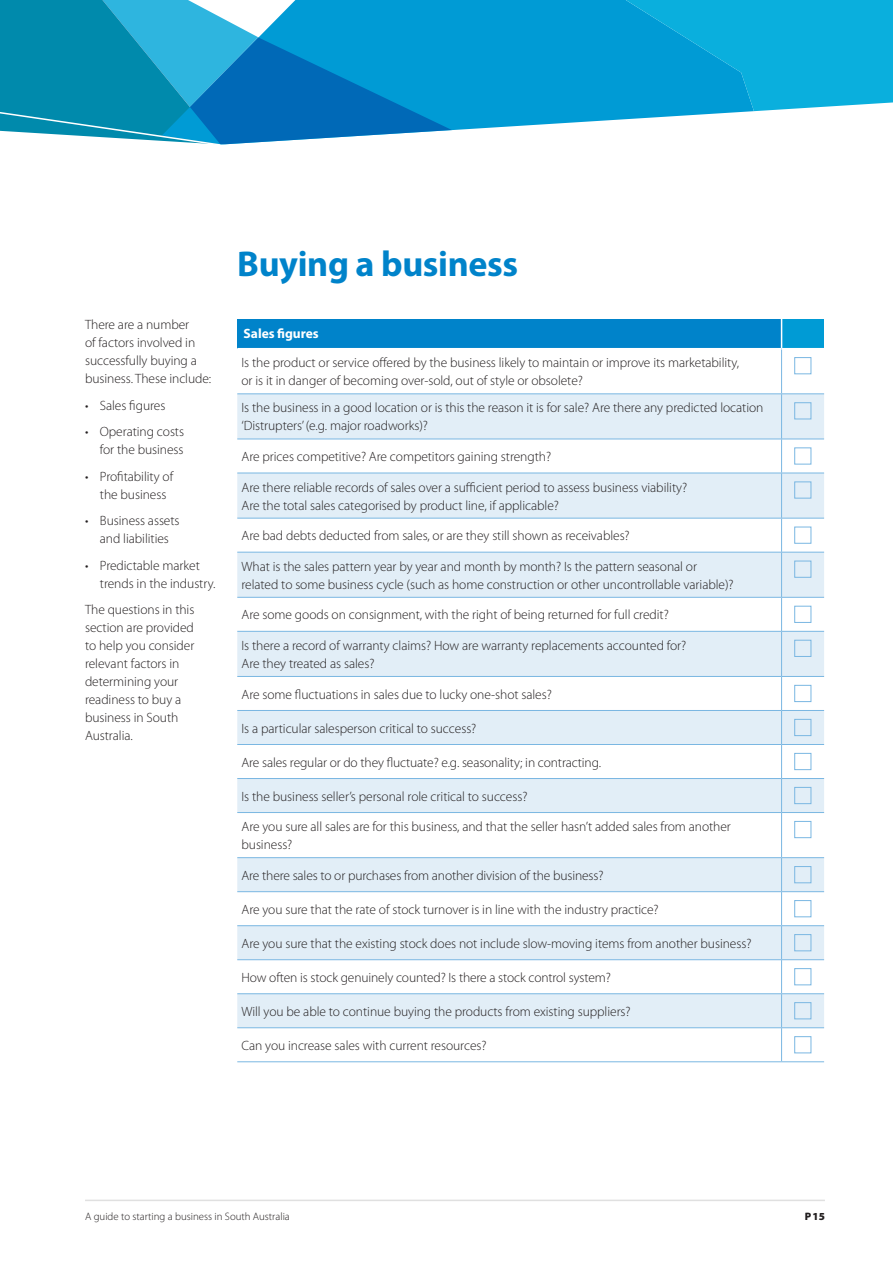
<style>
.page{position:relative;width:893px;height:1263px;background:#fff}
.page>*{position:absolute;margin:0;border:0;box-sizing:border-box;transform-origin:0 0}
.Table_headings{font:700 36px "Myriad Pro";letter-spacing:-.01em;color:#0083ca}
.Side_Panel_Body_Copy{font:300 13.5px/18px "Myriad Pro";letter-spacing:-.005em;color:#231f20}
.Body_Copy{font:300 13.5px/18px "Myriad Pro";letter-spacing:-.005em;color:#231f20}
.Table_title{font:700 13.5px "Myriad Pro";letter-spacing:-.005em;color:#fff}
.t1{font:300 10.8px "Myriad Pro";color:#231f20}
.t2{font:900 10.8px "Myriad Pro";color:#231f20}
</style>
<div class="page">
<div style="left:237px;top:319px;width:545px;height:30px;background:#0083ca"></div>
<div style="left:782px;top:319px;width:42px;height:30px;background:#009bd5"></div>
<svg style="left:237px;top:394px;width:587px;height:633px;fill:#e2eef7"></svg>
<svg style="left:781px;top:319px;width:1px;height:29px"></svg>
<hr style="left:237px;top:348px;width:545px;height:1px;background:#fff">
<hr style="left:782px;top:348px;width:42px;height:1px;background:#fff">
<hr style="left:781px;top:349px;width:1px;height:44px;background:#7ab7e2">
<hr style="left:237px;top:393px;width:545px;height:1px;background:#7ab7e2">
<hr style="left:782px;top:393px;width:42px;height:1px;background:#7ab7e2">
<hr style="left:781px;top:394px;width:1px;height:45px;background:#7ab7e2">
<hr style="left:237px;top:439px;width:545px;height:1px;background:#7ab7e2">
<hr style="left:782px;top:439px;width:42px;height:1px;background:#7ab7e2">
<hr style="left:781px;top:439px;width:1px;height:34px;background:#7ab7e2">
<hr style="left:237px;top:473px;width:545px;height:1px;background:#7ab7e2">
<hr style="left:782px;top:473px;width:42px;height:1px;background:#7ab7e2">
<hr style="left:781px;top:473px;width:1px;height:45px;background:#7ab7e2">
<hr style="left:237px;top:518px;width:545px;height:1px;background:#7ab7e2">
<hr style="left:782px;top:518px;width:42px;height:1px;background:#7ab7e2">
<hr style="left:781px;top:518px;width:1px;height:34px;background:#7ab7e2">
<hr style="left:237px;top:552px;width:545px;height:1px;background:#7ab7e2">
<hr style="left:782px;top:552px;width:42px;height:1px;background:#7ab7e2">
<hr style="left:781px;top:552px;width:1px;height:45px;background:#7ab7e2">
<hr style="left:237px;top:597px;width:545px;height:1px;background:#7ab7e2">
<hr style="left:782px;top:597px;width:42px;height:1px;background:#7ab7e2">
<hr style="left:781px;top:598px;width:1px;height:33px;background:#7ab7e2">
<hr style="left:237px;top:631px;width:545px;height:1px;background:#7ab7e2">
<hr style="left:782px;top:631px;width:42px;height:1px;background:#7ab7e2">
<hr style="left:781px;top:632px;width:1px;height:44px;background:#7ab7e2">
<hr style="left:237px;top:676px;width:545px;height:1px;background:#7ab7e2">
<hr style="left:782px;top:676px;width:42px;height:1px;background:#7ab7e2">
<hr style="left:781px;top:677px;width:1px;height:33px;background:#7ab7e2">
<hr style="left:237px;top:710px;width:545px;height:1px;background:#7ab7e2">
<hr style="left:782px;top:710px;width:42px;height:1px;background:#7ab7e2">
<hr style="left:781px;top:711px;width:1px;height:33px;background:#7ab7e2">
<hr style="left:237px;top:744px;width:545px;height:1px;background:#7ab7e2">
<hr style="left:782px;top:744px;width:42px;height:1px;background:#7ab7e2">
<hr style="left:781px;top:745px;width:1px;height:33px;background:#7ab7e2">
<hr style="left:237px;top:778px;width:545px;height:1px;background:#7ab7e2">
<hr style="left:782px;top:778px;width:42px;height:1px;background:#7ab7e2">
<hr style="left:781px;top:779px;width:1px;height:33px;background:#7ab7e2">
<hr style="left:237px;top:812px;width:545px;height:1px;background:#7ab7e2">
<hr style="left:782px;top:812px;width:42px;height:1px;background:#7ab7e2">
<hr style="left:781px;top:813px;width:1px;height:44px;background:#7ab7e2">
<hr style="left:237px;top:857px;width:545px;height:1px;background:#7ab7e2">
<hr style="left:782px;top:857px;width:42px;height:1px;background:#7ab7e2">
<hr style="left:781px;top:858px;width:1px;height:33px;background:#7ab7e2">
<hr style="left:237px;top:891px;width:545px;height:1px;background:#7ab7e2">
<hr style="left:782px;top:891px;width:42px;height:1px;background:#7ab7e2">
<hr style="left:781px;top:892px;width:1px;height:33px;background:#7ab7e2">
<hr style="left:237px;top:925px;width:545px;height:1px;background:#7ab7e2">
<hr style="left:782px;top:925px;width:42px;height:1px;background:#7ab7e2">
<hr style="left:781px;top:926px;width:1px;height:33px;background:#7ab7e2">
<hr style="left:237px;top:959px;width:545px;height:1px;background:#7ab7e2">
<hr style="left:782px;top:959px;width:42px;height:1px;background:#7ab7e2">
<hr style="left:781px;top:960px;width:1px;height:33px;background:#7ab7e2">
<hr style="left:237px;top:993px;width:545px;height:1px;background:#7ab7e2">
<hr style="left:782px;top:993px;width:42px;height:1px;background:#7ab7e2">
<hr style="left:781px;top:994px;width:1px;height:33px;background:#7ab7e2">
<hr style="left:237px;top:1027px;width:545px;height:1px;background:#7ab7e2">
<hr style="left:782px;top:1027px;width:42px;height:1px;background:#7ab7e2">
<hr style="left:781px;top:1028px;width:1px;height:33px;background:#7ab7e2">
<hr style="left:237px;top:1061px;width:545px;height:1px;background:#7ab7e2">
<hr style="left:782px;top:1061px;width:42px;height:1px;background:#7ab7e2">
<div style="left:794px;top:357px;width:17px;height:17px;border:1px solid #7ab7e2"></div>
<div style="left:794px;top:402px;width:17px;height:17px;border:1px solid #7ab7e2"></div>
<div style="left:794px;top:447px;width:17px;height:17px;border:1px solid #7ab7e2"></div>
<div style="left:794px;top:481px;width:17px;height:17px;border:1px solid #7ab7e2"></div>
<div style="left:794px;top:527px;width:17px;height:17px;border:1px solid #7ab7e2"></div>
<div style="left:794px;top:561px;width:17px;height:17px;border:1px solid #7ab7e2"></div>
<div style="left:794px;top:606px;width:17px;height:17px;border:1px solid #7ab7e2"></div>
<div style="left:794px;top:640px;width:17px;height:17px;border:1px solid #7ab7e2"></div>
<div style="left:794px;top:685px;width:17px;height:17px;border:1px solid #7ab7e2"></div>
<div style="left:794px;top:719px;width:17px;height:17px;border:1px solid #7ab7e2"></div>
<div style="left:794px;top:753px;width:17px;height:17px;border:1px solid #7ab7e2"></div>
<div style="left:794px;top:787px;width:17px;height:17px;border:1px solid #7ab7e2"></div>
<div style="left:794px;top:821px;width:17px;height:17px;border:1px solid #7ab7e2"></div>
<div style="left:794px;top:866px;width:17px;height:17px;border:1px solid #7ab7e2"></div>
<div style="left:794px;top:900px;width:17px;height:17px;border:1px solid #7ab7e2"></div>
<div style="left:794px;top:934px;width:17px;height:17px;border:1px solid #7ab7e2"></div>
<div style="left:794px;top:968px;width:17px;height:17px;border:1px solid #7ab7e2"></div>
<div style="left:794px;top:1002px;width:17px;height:17px;border:1px solid #7ab7e2"></div>
<div style="left:794px;top:1036px;width:17px;height:17px;border:1px solid #7ab7e2"></div>
<svg style="left:452px;top:0;width:302px;height:131px;background:#1fa7da"></svg>
<svg style="left:626px;top:0;width:267px;height:111px;background:#0caadb"></svg>
<svg style="left:0;top:0;width:452px;height:145px;background:#1c96c6"></svg>
<hr style="left:85px;top:1199px;width:740px;height:2px;background:#e0e0e0">
<p class="Body_Copy" style="left:85px;top:316px;width:128px">There are a number<br>of factors involved in successfully buying a business. These include:</p>
<p class="Side_Panel_Body_Copy" style="left:85px;top:396px;width:82px">• Sales figures</p>
<p class="Side_Panel_Body_Copy" style="left:85px;top:423px;width:101px;text-align:right">• Operating costs for the business</p>
<p class="Side_Panel_Body_Copy" style="left:85px;top:467px;width:90px;text-align:center">• Profitability of the business</p>
<p class="Side_Panel_Body_Copy" style="left:85px;top:512px;width:96px;text-align:center">• Business assets and liabilities</p>
<p class="Side_Panel_Body_Copy" style="left:100px;top:556px;width:117px;text-indent:-15px">• Predictable market trends in the industry.</p>
<p class="Body_Copy" style="left:85px;top:601px;width:111px">The questions in this section are provided to help you consider relevant factors in determining your readiness to buy a business in South<br>Australia.</p>
<p class="Table_headings" style="left:237px;top:240px;width:282px">Buying a business</p>
<p class="Table_title" style="left:244px;top:324px;width:76px">Sales figures</p>
<p class="Side_Panel_Body_Copy" style="left:242px;top:354px;width:499px">Is the product or service offered by the business likely to maintain or improve its marketability, or is it in danger of becoming over-sold, out of style or obsolete?</p>
<p class="Side_Panel_Body_Copy" style="left:242px;top:399px;width:523px">Is the business in a good location or is this the reason it is for sale? Are there any predicted location ‘Distrupters’ (e.g. major roadworks)?</p>
<p class="Side_Panel_Body_Copy" style="left:242px;top:448px;width:311px">Are prices competitive? Are competitors gaining strength?</p>
<p class="Side_Panel_Body_Copy" style="left:242px;top:478px;width:447px">Are there reliable records of sales over a sufficient period to assess business viability?<br>Are the total sales categorised by product line, if applicable?</p>
<p class="Side_Panel_Body_Copy" style="left:242px;top:527px;width:390px">Are bad debts deducted from sales, or are they still shown as receivables?</p>
<p class="Side_Panel_Body_Copy" style="left:242px;top:557px;width:494px">What is the sales pattern year by year and month by month? Is the pattern seasonal or related to some business cycle (such as home construction or other uncontrollable variable)?</p>
<p class="Side_Panel_Body_Copy" style="left:242px;top:606px;width:429px">Are some goods on consignment, with the right of being returned for full credit?</p>
<p class="Side_Panel_Body_Copy" style="left:242px;top:637px;width:446px">Is there a record of warranty claims? How are warranty replacements accounted for?<br>Are they treated as sales?</p>
<p class="Side_Panel_Body_Copy" style="left:242px;top:685px;width:312px">Are some fluctuations in sales due to lucky one-shot sales?</p>
<p class="Side_Panel_Body_Copy" style="left:242px;top:719px;width:236px">Is a particular salesperson critical to success?</p>
<p class="Side_Panel_Body_Copy" style="left:242px;top:753px;width:361px">Are sales regular or do they fluctuate? e.g. seasonality; in contracting.</p>
<p class="Side_Panel_Body_Copy" style="left:242px;top:787px;width:287px">Is the business seller’s personal role critical to success?</p>
<p class="Side_Panel_Body_Copy" style="left:242px;top:818px;width:491px">Are you sure all sales are for this business, and that the seller hasn’t added sales from another business?</p>
<p class="Side_Panel_Body_Copy" style="left:242px;top:866px;width:363px">Are there sales to or purchases from another division of the business?</p>
<p class="Side_Panel_Body_Copy" style="left:242px;top:900px;width:419px">Are you sure that the rate of stock turnover is in line with the industry practice?</p>
<p class="Side_Panel_Body_Copy" style="left:242px;top:934px;width:511px">Are you sure that the existing stock does not include slow-moving items from another business?</p>
<p class="Side_Panel_Body_Copy" style="left:242px;top:968px;width:371px">How often is stock genuinely counted? Is there a stock control system?</p>
<p class="Side_Panel_Body_Copy" style="left:242px;top:1002px;width:391px">Will you be able to continue buying the products from existing suppliers?</p>
<p class="Side_Panel_Body_Copy" style="left:242px;top:1036px;width:247px">Can you increase sales with current resources?</p>
<p class="t1" style="left:85px;top:1210px;width:206px">A guide to starting a business in South Australia</p>
<p class="t2" style="left:805px;top:1210px;width:22px">P 15</p>
</div>
